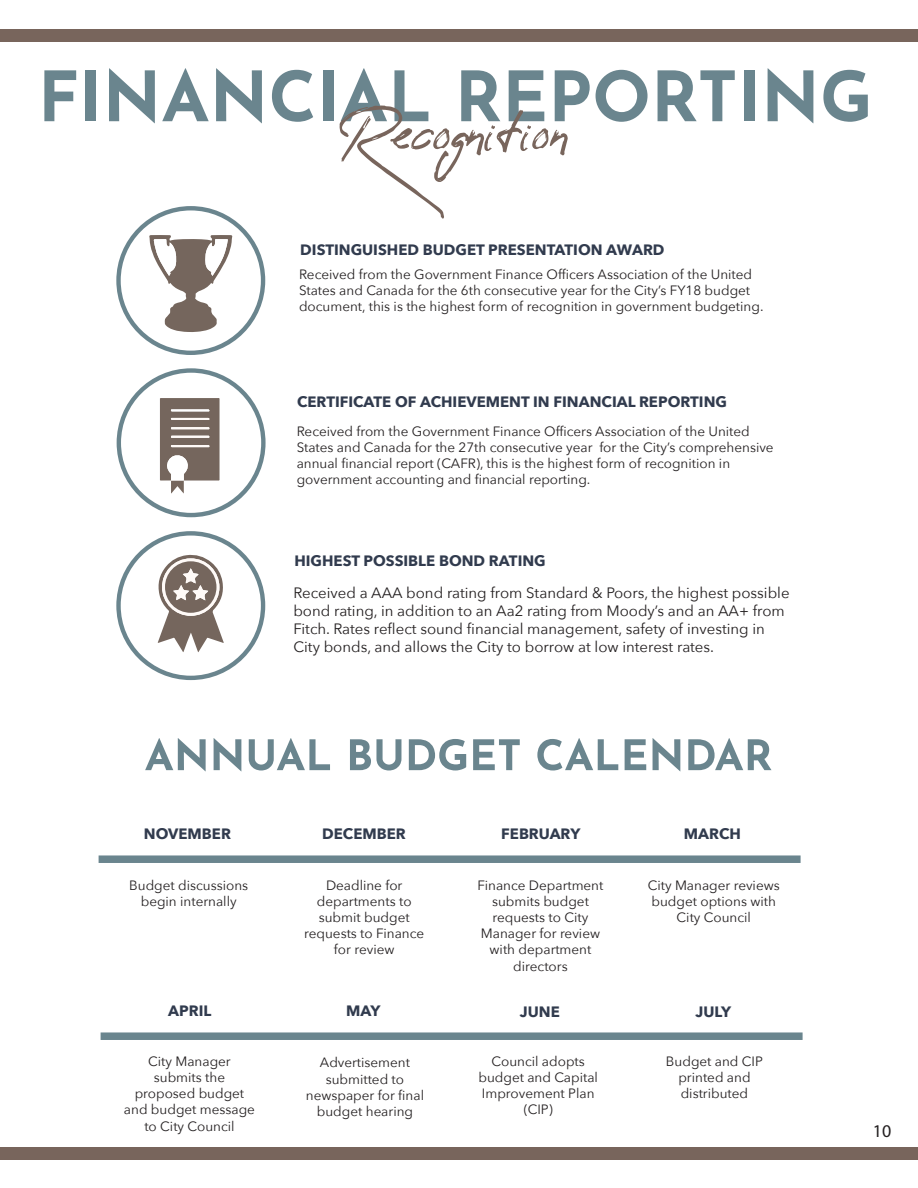
<style>
.page{position:relative;width:918px;height:1188px;background:#fff}
.page>*{position:absolute;margin:0;border:0;box-sizing:border-box;transform-origin:0 0}
.t1{font:18px "Myriad Pro";color:#231f20}
.t2{font:15px/18px "Avenir Next";color:#231f20}
.t3{font:700 15px "Avenir Next";color:#313b4e}
.t4{font:13.5px/16.2px "Avenir Next";color:#231f20;text-align:center}
</style>
<div class="page">
<div style="left:0;top:29px;width:918px;height:13px;background:#78655c"></div>
<div style="left:0;top:1147px;width:918px;height:13px;background:#78655c"></div>
<div style="left:99px;top:855px;width:702px;height:8px;background:#6a858e"></div>
<div style="left:101px;top:1032px;width:702px;height:8px;background:#6a858e"></div>
<svg style="left:145px;top:738px;width:61px;height:33px"></svg>
<svg style="left:214px;top:738px;width:27px;height:33px"></svg>
<svg style="left:249px;top:738px;width:81px;height:32px"></svg>
<svg style="left:350px;top:739px;width:51px;height:31px"></svg>
<svg style="left:409px;top:739px;width:57px;height:31px"></svg>
<svg style="left:473px;top:739px;width:47px;height:31px"></svg>
<svg style="left:537px;top:738px;width:81px;height:32px"></svg>
<svg style="left:625px;top:739px;width:21px;height:31px"></svg>
<svg style="left:653px;top:738px;width:27px;height:33px"></svg>
<svg style="left:688px;top:738px;width:84px;height:32px"></svg>
<svg style="left:44px;top:70px;width:32px;height:51px"></svg>
<div style="left:86px;top:70px;width:10px;height:51px;background:#6a858e"></div>
<svg style="left:109px;top:68px;width:46px;height:55px"></svg>
<svg style="left:162px;top:68px;width:47px;height:53px"></svg>
<svg style="left:216px;top:68px;width:46px;height:55px"></svg>
<svg style="left:272px;top:70px;width:41px;height:52px"></svg>
<div style="left:323px;top:70px;width:10px;height:51px;background:#6a858e"></div>
<svg style="left:596px;top:70px;width:52px;height:52px"></svg>
<svg style="left:658px;top:70px;width:77px;height:51px"></svg>
<div style="left:744px;top:70px;width:10px;height:51px;background:#6a858e"></div>
<svg style="left:768px;top:68px;width:45px;height:55px"></svg>
<svg style="left:823px;top:70px;width:45px;height:52px"></svg>
<svg style="left:340px;top:68px;width:250px;height:151px"></svg>
<svg style="left:117px;top:368px;width:149px;height:149px"></svg>
<svg style="left:116px;top:206px;width:149px;height:149px"></svg>
<svg style="left:116px;top:531px;width:149px;height:149px"></svg>
<p class="t3" style="left:300px;top:237px;width:366px">DISTINGUISHED BUDGET PRESENTATION AWARD</p>
<p class="t4" style="left:299px;top:265px;width:466px;text-align:left">Received from the Government Finance Officers Association of the United<br>States and Canada for the 6th consecutive year for the City’s FY18 budget document, this is the highest form of recognition in government budgeting.</p>
<p class="t3" style="left:297px;top:389px;width:432px">CERTIFICATE OF ACHIEVEMENT IN FINANCIAL REPORTING</p>
<p class="t4" style="left:297px;top:422px;width:478px;text-align:left">Received from the Government Finance Officers Association of the United States and Canada for the 27th consecutive year for the City’s comprehensive annual financial report (CAFR), this is the highest form of recognition in government accounting and financial reporting.</p>
<p class="t3" style="left:294px;top:548px;width:253px">HIGHEST POSSIBLE BOND RATING</p>
<p class="t2" style="left:293px;top:583px;width:498px">Received a AAA bond rating from Standard &amp; Poors, the highest possible bond rating, in addition to an Aa2 rating from Moody’s and an AA+ from Fitch. Rates reflect sound financial management, safety of investing in City bonds, and allows the City to borrow at low interest rates.</p>
<p class="t3" style="left:144px;top:821px;width:89px">NOVEMBER</p>
<p class="t4" style="left:129px;top:876px;width:120px">Budget discussions begin internally</p>
<p class="t3" style="left:168px;top:997px;width:45px">APRIL</p>
<p class="t4" style="left:124px;top:1052px;width:133px">City Manager submits the proposed budget and budget message to City Council</p>
<p class="t3" style="left:322px;top:821px;width:85px">DECEMBER</p>
<p class="t4" style="left:304px;top:876px;width:122px">Deadline for departments to submit budget requests to Finance for review</p>
<p class="t3" style="left:346px;top:997px;width:36px">MAY</p>
<p class="t4" style="left:306px;top:1054px;width:120px">Advertisement submitted to newspaper for final budget hearing</p>
<p class="t3" style="left:501px;top:821px;width:81px">FEBRUARY</p>
<p class="t4" style="left:478px;top:876px;width:127px">Finance Department submits budget requests to City<br>Manager for review with department directors</p>
<p class="t3" style="left:520px;top:999px;width:41px">JUNE</p>
<p class="t4" style="left:478px;top:1052px;width:121px">Council adopts budget and Capital<br>Improvement Plan (CIP)</p>
<p class="t3" style="left:684px;top:821px;width:59px">MARCH</p>
<p class="t4" style="left:648px;top:876px;width:134px">City Manager reviews budget options with<br>City Council</p>
<p class="t3" style="left:695px;top:999px;width:37px">JULY</p>
<p class="t4" style="left:666px;top:1052px;width:99px">Budget and CIP printed and distributed</p>
<h1 class="t1" style="left:873px;top:1120px;width:20px">10</h1>
</div>
